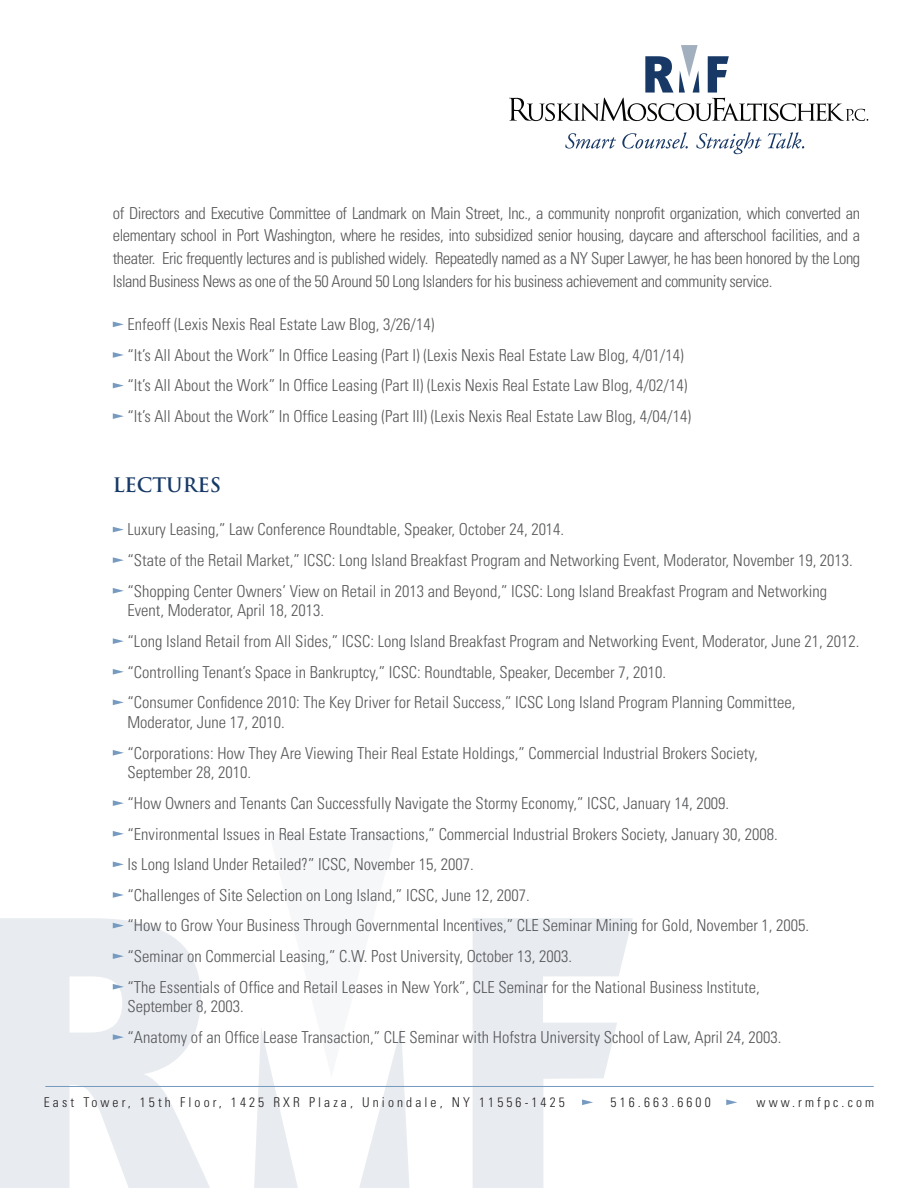
<style>
.page{position:relative;width:918px;height:1188px;background:#fff}
.page>*{position:absolute;margin:0;border:0;box-sizing:border-box;transform-origin:0 0}
.t1{font:700 19.5px "Trajan";color:#163966}
.t2{font:300 condensed 16.5px/19.8px "Univers";color:#57585a}
.t3{font:300 condensed 13.5px "Univers";letter-spacing:.23em;color:#231f20}
</style>
<div class="page">
<svg style="left:565px;top:133px;width:51px;height:16px"></svg>
<svg style="left:622px;top:132px;width:66px;height:17px"></svg>
<svg style="left:696px;top:132px;width:66px;height:22px"></svg>
<svg style="left:768px;top:132px;width:36px;height:17px"></svg>
<svg style="left:509px;top:45px;width:359px;height:76px"></svg>
<svg style="left:0;top:918px;width:210px;height:270px;fill:#e8ebf0"></svg>
<svg style="left:254px;top:1029px;width:155px;height:159px"></svg>
<hr style="left:45px;top:1086px;width:829px;height:1px;background:#7599bf">
<svg style="left:726px;top:1099px;width:11px;height:6px"></svg>
<svg style="left:473px;top:918px;width:160px;height:270px"></svg>
<svg style="left:113px;top:322px;width:11px;height:5px"></svg>
<svg style="left:113px;top:352px;width:11px;height:6px"></svg>
<svg style="left:113px;top:383px;width:11px;height:5px"></svg>
<svg style="left:113px;top:413px;width:11px;height:6px"></svg>
<svg style="left:113px;top:527px;width:11px;height:5px"></svg>
<svg style="left:113px;top:557px;width:11px;height:6px"></svg>
<svg style="left:113px;top:588px;width:11px;height:6px"></svg>
<svg style="left:113px;top:638px;width:11px;height:6px"></svg>
<svg style="left:113px;top:669px;width:11px;height:6px"></svg>
<svg style="left:113px;top:700px;width:11px;height:5px"></svg>
<svg style="left:113px;top:750px;width:11px;height:6px"></svg>
<svg style="left:113px;top:800px;width:11px;height:6px"></svg>
<svg style="left:113px;top:831px;width:11px;height:6px"></svg>
<svg style="left:113px;top:862px;width:11px;height:5px"></svg>
<svg style="left:113px;top:892px;width:11px;height:6px"></svg>
<svg style="left:113px;top:923px;width:11px;height:5px"></svg>
<svg style="left:113px;top:953px;width:11px;height:6px"></svg>
<svg style="left:113px;top:984px;width:11px;height:6px"></svg>
<svg style="left:113px;top:1034px;width:11px;height:6px"></svg>
<p class="t2" style="left:113px;top:201px;width:749px;line-height:22.8px;text-align:justify">of Directors and Executive Committee of Landmark on Main Street, Inc., a community nonprofit organization, which converted an elementary school in Port Washington, where he resides, into subsidized senior housing, daycare and afterschool facilities, and a theater. Eric frequently lectures and is published widely. Repeatedly named as a NY Super Lawyer, he has been honored by the Long Island Business News as one of the 50 Around 50 Long Islanders for his business achievement and community service.</p>
<p class="t2" style="left:128px;top:314px;width:308px">Enfeoff (Lexis Nexis Real Estate Law Blog, 3/26/14)</p>
<p class="t2" style="left:128px;top:345px;width:558px">“It’s All About the Work” In Office Leasing (Part I) (Lexis Nexis Real Estate Law Blog, 4/01/14)</p>
<p class="t2" style="left:128px;top:376px;width:561px">“It’s All About the Work” In Office Leasing (Part II) (Lexis Nexis Real Estate Law Blog, 4/02/14)</p>
<p class="t2" style="left:128px;top:406px;width:565px">“It’s All About the Work” In Office Leasing (Part III) (Lexis Nexis Real Estate Law Blog, 4/04/14)</p>
<p class="t1" style="left:113px;top:473px;width:110px">LECTURES</p>
<p class="t2" style="left:128px;top:520px;width:438px">Luxury Leasing,” Law Conference Roundtable, Speaker, October 24, 2014.</p>
<p class="t2" style="left:128px;top:550px;width:727px">“State of the Retail Market,” ICSC: Long Island Breakfast Program and Networking Event, Moderator, November 19, 2013.</p>
<p class="t2" style="left:127px;top:581px;width:701px">“Shopping Center Owners’ View on Retail in 2013 and Beyond,” ICSC: Long Island Breakfast Program and Networking<br>Event, Moderator, April 18, 2013.</p>
<p class="t2" style="left:128px;top:631px;width:733px">“Long Island Retail from All Sides,” ICSC: Long Island Breakfast Program and Networking Event, Moderator, June 21, 2012.</p>
<p class="t2" style="left:128px;top:662px;width:540px">“Controlling Tenant’s Space in Bankruptcy,” ICSC: Roundtable, Speaker, December 7, 2010.</p>
<p class="t2" style="left:127px;top:692px;width:670px">“Consumer Confidence 2010: The Key Driver for Retail Success,” ICSC Long Island Program Planning Committee,<br>Moderator, June 17, 2010.</p>
<p class="t2" style="left:127px;top:743px;width:632px">“Corporations: How They Are Viewing Their Real Estate Holdings,” Commercial Industrial Brokers Society,<br>September 28, 2010.</p>
<p class="t2" style="left:128px;top:793px;width:603px">“How Owners and Tenants Can Successfully Navigate the Stormy Economy,” ICSC, January 14, 2009.</p>
<p class="t2" style="left:128px;top:824px;width:652px">“Environmental Issues in Real Estate Transactions,” Commercial Industrial Brokers Society, January 30, 2008.</p>
<p class="t2" style="left:128px;top:854px;width:348px">Is Long Island Under Retailed?” ICSC, November 15, 2007.</p>
<p class="t2" style="left:128px;top:885px;width:404px">“Challenges of Site Selection on Long Island,” ICSC, June 12, 2007.</p>
<p class="t2" style="left:128px;top:916px;width:683px">“How to Grow Your Business Through Governmental Incentives,” CLE Seminar Mining for Gold, November 1, 2005.</p>
<p class="t2" style="left:128px;top:946px;width:446px">“Seminar on Commercial Leasing,” C.W. Post University, October 13, 2003.</p>
<p class="t2" style="left:127px;top:977px;width:634px">“The Essentials of Office and Retail Leases in New York”, CLE Seminar for the National Business Institute,<br>September 8, 2003.</p>
<p class="t2" style="left:128px;top:1027px;width:656px">“Anatomy of an Office Lease Transaction,” CLE Seminar with Hofstra University School of Law, April 24, 2003.</p>
<p class="t3" style="left:44px;top:1094px;width:523px">East Tower, 15th Floor, 1425 RXR Plaza, Uniondale, NY 11556-1425</p>
<p class="t3" style="left:611px;top:1094px;width:102px">516.663.6600</p>
<p class="t3" style="left:757px;top:1094px;width:119px">www.rmfpc.com</p>
</div>
